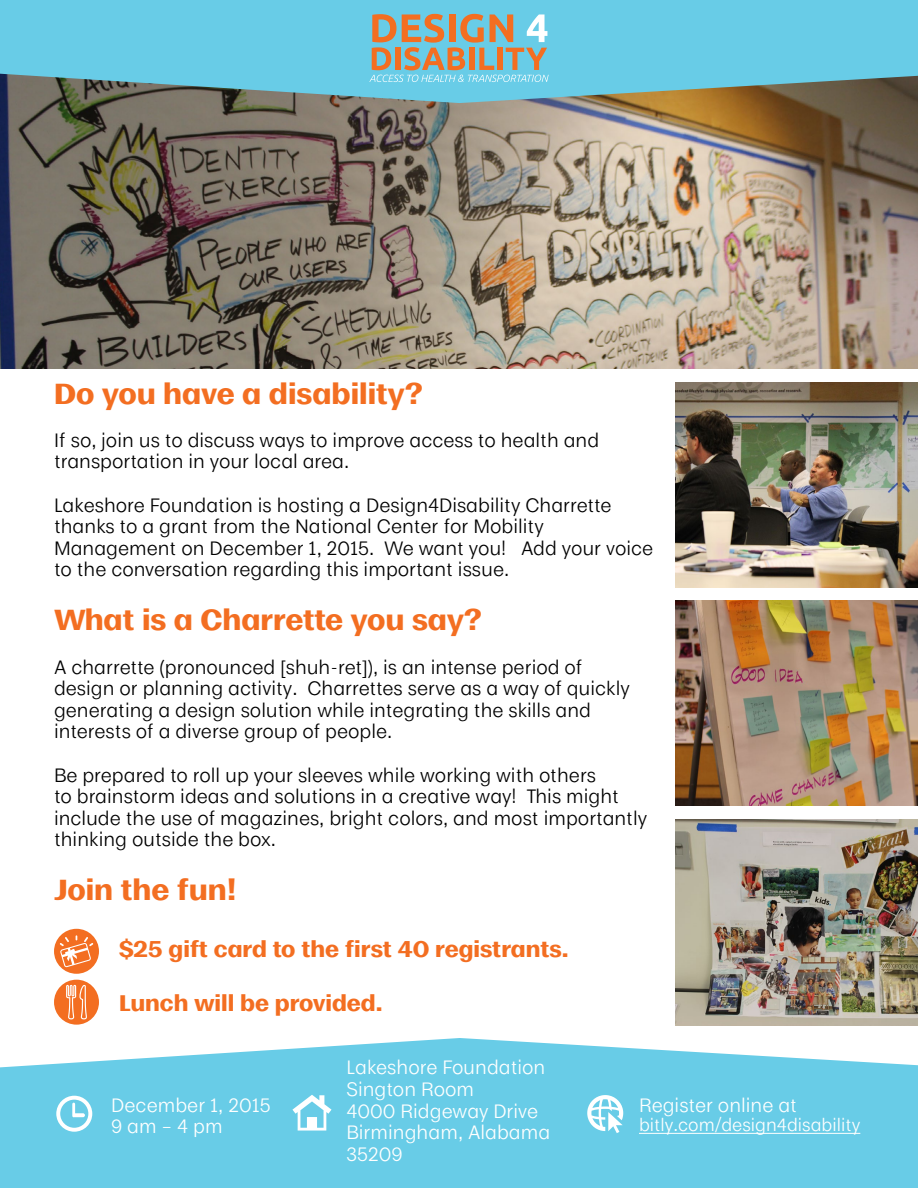
<style>
.page{position:relative;width:918px;height:1188px;background:#fff}
.page>*{position:absolute;margin:0;border:0;box-sizing:border-box;transform-origin:0 0}
.t1{font:700 27px "Moriston Personal";color:#f36e21}
.t2{font:700 21px "Moriston Personal";color:#f36e21}
.t3{font:18px/21.6px "Moriston Personal";color:#000}
.t4{font:18px/21.6px "Moriston Personal";color:#fff}
.t5{font:16.5px "Moriston Personal";color:#fff}
</style>
<div class="page">
<img style="left:675px;top:819px;width:243px;height:206px">
<img style="left:0;top:103px;width:918px;height:266px">
<svg style="left:0;top:0;width:918px;height:103px;background:#69bbce"></svg>
<svg style="left:0;top:1038px;width:918px;height:150px;background:#76d0e9"></svg>
<svg style="left:369px;top:14px;width:180px;height:68px;background:#9eafa5"></svg>
<img style="left:675px;top:601px;width:243px;height:205px">
<img style="left:675px;top:382px;width:243px;height:205px">
<hr style="left:639px;top:1133px;width:221px;height:1px;background:#fff">
<div style="left:54px;top:929px;width:45px;height:45px;background:#f36e21;border-radius:50%"></div>
<div style="left:54px;top:980px;width:45px;height:45px;background:#f36e21;border-radius:50%"></div>
<svg style="left:56px;top:1096px;width:36px;height:36px"></svg>
<svg style="left:587px;top:1095px;width:36px;height:38px"></svg>
<svg style="left:292px;top:1095px;width:40px;height:36px"></svg>
<svg style="left:66px;top:985px;width:21px;height:35px"></svg>
<svg style="left:60px;top:935px;width:33px;height:32px"></svg>
<h1 class="t1" style="left:54px;top:372px;width:371px">Do you have a disability?</h1>
<p class="t3" style="left:54px;top:428px;width:547px">If so, join us to discuss ways to improve access to health and transportation in your local area.</p>
<p class="t3" style="left:54px;top:493px;width:601px">Lakeshore Foundation is hosting a Design4Disability Charrette thanks to a grant from the National Center for Mobility Management on December 1, 2015. We want you! Add your voice to the conversation regarding this important issue.</p>
<h1 class="t1" style="left:54px;top:599px;width:430px">What is a Charrette you say?</h1>
<p class="t3" style="left:54px;top:655px;width:577px">A charrette (pronounced [shuh-ret]), is an intense period of design or planning activity. Charrettes serve as a way of quickly generating a design solution while integrating the skills and interests of a diverse group of people.</p>
<p class="t3" style="left:54px;top:763px;width:595px">Be prepared to roll up your sleeves while working with others<br>to brainstorm ideas and solutions in a creative way! This might include the use of magazines, bright colors, and most importantly thinking outside the box.</p>
<h1 class="t1" style="left:54px;top:869px;width:184px">Join the fun!</h1>
<p class="t2" style="left:119px;top:933px;width:451px">$25 gift card to the first 40 registrants.</p>
<p class="t2" style="left:119px;top:986px;width:265px">Lunch will be provided.</p>
<p class="t4" style="left:111px;top:1093px;width:161px">December 1, 2015<br>9 am – 4 pm</p>
<p class="t4" style="left:346px;top:1055px;width:205px">Lakeshore Foundation<br>Sington Room<br>4000 Ridgeway Drive<br>Birmingham, Alabama<br>35209</p>
<p class="t4" style="left:639px;top:1093px;width:160px">Register online at</p>
<p class="t5" style="left:639px;top:1112px;width:223px">bitly.com/design4disability</p>
</div>
